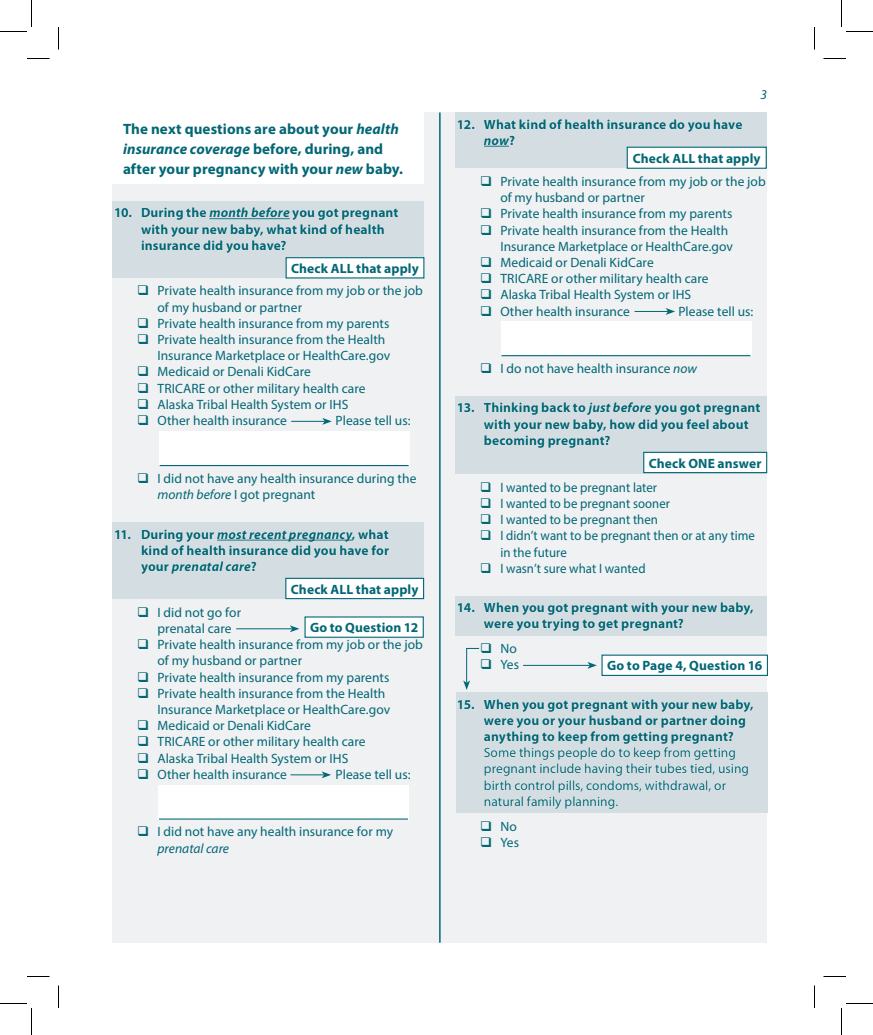
<style>
.page{position:relative;width:873px;height:1035px;background:#fff}
.page>*{position:absolute;margin:0;border:0;box-sizing:border-box;transform-origin:0 0}
.t1{font:700 15px/19.8px "Myriad Pro";letter-spacing:.005em;color:#036775}
.t2{font:13.5px/16.2px "Myriad Pro";color:#036775}
.Logic_Text{font:700 13.5px/16.2px "Myriad Pro";letter-spacing:.01em;color:#036775}
.t3{font:13.5px/16.2px "Myriad Pro";color:#036775;scale:.95 1}
.t4{font:italic 13.5px "Myriad Pro";color:#036775}
.s1{font-style:italic}
.s2{font-weight:700}
</style>
<div class="page">
<div style="left:112px;top:112px;width:655px;height:831px;background:#eff1f3"></div>
<hr style="left:439px;top:112px;width:2px;height:831px;background:#036775">
<div style="left:112px;top:112px;width:312px;height:72px;background:#fff"></div>
<div style="left:112px;top:201px;width:312px;height:77px;background:#d4dee2"></div>
<div style="left:286px;top:258px;width:138px;height:20px;background:#fff"></div>
<div style="left:286px;top:257px;width:138px;height:22px;border:1px solid #036775"></div>
<div style="left:159px;top:432px;width:251px;height:34px;background:#fff"></div>
<hr style="left:160px;top:465px;width:249px;height:1px;background:#036775">
<hr style="left:291px;top:421px;width:34px;height:1px;background:#036775">
<svg style="left:322px;top:418px;width:10px;height:7px"></svg>
<div style="left:112px;top:523px;width:312px;height:76px;background:#d4dee2"></div>
<div style="left:286px;top:578px;width:138px;height:21px;background:#fff"></div>
<div style="left:285px;top:578px;width:139px;height:21px;border:1px solid #036775"></div>
<div style="left:305px;top:617px;width:118px;height:20px;background:#fff"></div>
<div style="left:305px;top:616px;width:119px;height:22px;border:1px solid #036775"></div>
<hr style="left:236px;top:628px;width:56px;height:1px;background:#036775">
<svg style="left:290px;top:625px;width:9px;height:7px"></svg>
<div style="left:158px;top:785px;width:251px;height:34px;background:#fff"></div>
<hr style="left:159px;top:819px;width:249px;height:1px;background:#036775">
<hr style="left:291px;top:774px;width:33px;height:1px;background:#036775">
<svg style="left:322px;top:771px;width:9px;height:7px"></svg>
<div style="left:455px;top:112px;width:312px;height:56px;background:#d4dee2"></div>
<div style="left:627px;top:147px;width:139px;height:21px;background:#fff"></div>
<div style="left:627px;top:147px;width:140px;height:22px;border:1px solid #036775"></div>
<div style="left:501px;top:322px;width:250px;height:34px;background:#fff"></div>
<hr style="left:501px;top:355px;width:249px;height:1px;background:#036775">
<hr style="left:635px;top:311px;width:33px;height:1px;background:#036775">
<svg style="left:666px;top:308px;width:9px;height:7px"></svg>
<div style="left:455px;top:396px;width:312px;height:78px;background:#d4dee2"></div>
<div style="left:644px;top:452px;width:123px;height:21px;background:#fff"></div>
<div style="left:643px;top:452px;width:124px;height:21px;border:1px solid #036775"></div>
<div style="left:456px;top:596px;width:311px;height:39px;background:#d4dee2"></div>
<hr style="left:523px;top:665px;width:67px;height:1px;background:#036775">
<svg style="left:587px;top:662px;width:10px;height:7px"></svg>
<div style="left:602px;top:655px;width:165px;height:20px;background:#fff"></div>
<div style="left:602px;top:655px;width:166px;height:21px;border:1px solid #036775"></div>
<div style="left:456px;top:692px;width:312px;height:120px;background:#d4dee2"></div>
<svg style="left:27px;top:58px;width:23px;height:1px"></svg>
<svg style="left:824px;top:58px;width:22px;height:1px"></svg>
<svg style="left:27px;top:976px;width:23px;height:1px"></svg>
<svg style="left:824px;top:976px;width:22px;height:1px"></svg>
<svg style="left:58px;top:27px;width:1px;height:23px"></svg>
<svg style="left:58px;top:986px;width:1px;height:22px"></svg>
<svg style="left:814px;top:27px;width:1px;height:23px"></svg>
<svg style="left:814px;top:986px;width:1px;height:22px"></svg>
<svg style="left:0;top:0;width:32px;height:32px"></svg>
<svg style="left:0;top:1003px;width:32px;height:32px"></svg>
<svg style="left:841px;top:0;width:32px;height:32px"></svg>
<svg style="left:841px;top:1003px;width:32px;height:32px"></svg>
<svg style="left:463px;top:647px;width:17px;height:43px"></svg>
<p class="t1" style="left:123px;top:119px;width:282px">The next questions are about your <span class="s1">health insurance coverage</span> before, during, and after your pregnancy with your <span class="s1">new</span> baby.</p>
<p class="Logic_Text" style="left:141px;top:204px;width:259px;text-indent:-27px">10. During the <span class="s1">month before</span> you got pregnant with your new baby, what kind of health insurance did you have?</p>
<p class="t2" style="left:158px;top:283px;width:267px">Private health insurance from my job or the job of my husband or partner</p>
<p class="t2" style="left:158px;top:315px;width:234px">Private health insurance from my parents</p>
<p class="t2" style="left:158px;top:331px;width:234px">Private health insurance from the Health<br>Insurance Marketplace or HealthCare.gov</p>
<p class="t2" style="left:158px;top:364px;width:155px">Medicaid or Denali KidCare</p>
<p class="t2" style="left:158px;top:380px;width:210px">TRICARE or other military health care</p>
<p class="t2" style="left:158px;top:396px;width:192px">Alaska Tribal Health System or IHS</p>
<p class="t2" style="left:158px;top:412px;width:131px">Other health insurance</p>
<p class="t2" style="left:336px;top:412px;width:76px">Please tell us:</p>
<p class="Logic_Text" style="left:291px;top:260px;width:129px">Check ALL that apply</p>
<p class="t2" style="left:158px;top:470px;width:260px">I did not have any health insurance during the <span class="s1">month before</span> I got pregnant</p>
<p class="Logic_Text" style="left:141px;top:526px;width:250px;text-align:justify;text-indent:-27px">11. During your <span class="s1">most recent pregnancy</span>, what kind of health insurance did you have for your <span class="s1">prenatal care</span>?</p>
<p class="t2" style="left:158px;top:604px;width:85px">I did not go for prenatal care</p>
<p class="t2" style="left:158px;top:636px;width:267px">Private health insurance from my job or the job of my husband or partner</p>
<p class="t2" style="left:158px;top:669px;width:234px">Private health insurance from my parents</p>
<p class="t2" style="left:158px;top:685px;width:234px">Private health insurance from the Health<br>Insurance Marketplace or HealthCare.gov</p>
<p class="t2" style="left:158px;top:717px;width:155px">Medicaid or Denali KidCare</p>
<p class="t2" style="left:158px;top:733px;width:210px">TRICARE or other military health care</p>
<p class="t2" style="left:158px;top:750px;width:192px">Alaska Tribal Health System or IHS</p>
<p class="t2" style="left:158px;top:766px;width:131px">Other health insurance</p>
<p class="t2" style="left:336px;top:766px;width:76px">Please tell us:</p>
<p class="Logic_Text" style="left:291px;top:580px;width:129px">Check ALL that apply</p>
<p class="Logic_Text" style="left:310px;top:619px;width:110px">Go to Question 12</p>
<p class="t2" style="left:158px;top:823px;width:237px">I did not have any health insurance for my <span class="s1">prenatal care</span></p>
<p class="t4" style="left:761px;top:86px;width:8px">3</p>
<p class="Logic_Text" style="left:484px;top:116px;width:260px;text-indent:-27px">12. What kind of health insurance do you have <span class="s1">now</span>?</p>
<p class="t2" style="left:500px;top:173px;width:267px">Private health insurance from my job or the job of my husband or partner</p>
<p class="t2" style="left:500px;top:205px;width:234px">Private health insurance from my parents</p>
<p class="t2" style="left:500px;top:222px;width:234px">Private health insurance from the Health<br>Insurance Marketplace or HealthCare.gov</p>
<p class="t2" style="left:500px;top:254px;width:155px">Medicaid or Denali KidCare</p>
<p class="t2" style="left:500px;top:270px;width:210px">TRICARE or other military health care</p>
<p class="t2" style="left:500px;top:286px;width:192px">Alaska Tribal Health System or IHS</p>
<p class="t2" style="left:500px;top:303px;width:131px">Other health insurance</p>
<p class="t2" style="left:679px;top:303px;width:76px">Please tell us:</p>
<p class="Logic_Text" style="left:633px;top:150px;width:129px">Check ALL that apply</p>
<p class="t2" style="left:500px;top:360px;width:198px">I do not have health insurance <span class="s1">now</span></p>
<p class="Logic_Text" style="left:484px;top:399px;width:278px;text-indent:-27px">13. Thinking back to <span class="s1">just before</span> you got pregnant with your new baby, how did you feel about becoming pregnant?</p>
<p class="t3" style="left:500px;top:479px;width:166px">I wanted to be pregnant later</p>
<p class="t3" style="left:500px;top:495px;width:180px">I wanted to be pregnant sooner</p>
<p class="t3" style="left:500px;top:511px;width:168px">I wanted to be pregnant then</p>
<p class="t3" style="left:500px;top:528px;width:269px">I didn’t want to be pregnant then or at any time in the future</p>
<p class="t3" style="left:500px;top:560px;width:154px">I wasn’t sure what I wanted</p>
<p class="Logic_Text" style="left:649px;top:454px;width:114px">Check ONE answer</p>
<p class="Logic_Text" style="left:484px;top:599px;width:271px;text-indent:-27px">14. When you got pregnant with your new baby, were you trying to get pregnant?</p>
<p class="t2" style="left:500px;top:640px;width:18px">No</p>
<p class="t2" style="left:500px;top:656px;width:20px">Yes</p>
<p class="Logic_Text" style="left:607px;top:657px;width:157px">Go to Page 4, Question 16</p>
<p class="t2" style="left:484px;top:696px;width:271px;text-indent:-27px"><span class="s2">15. When you got pregnant with your new baby, were you or your husband or partner doing anything to keep from getting pregnant?<br></span>Some things people do to keep from getting pregnant include having their tubes tied, using birth control pills, condoms, withdrawal, or natural family planning.</p>
<p class="t2" style="left:500px;top:818px;width:18px">No</p>
<p class="t2" style="left:500px;top:834px;width:20px">Yes</p>
</div>
